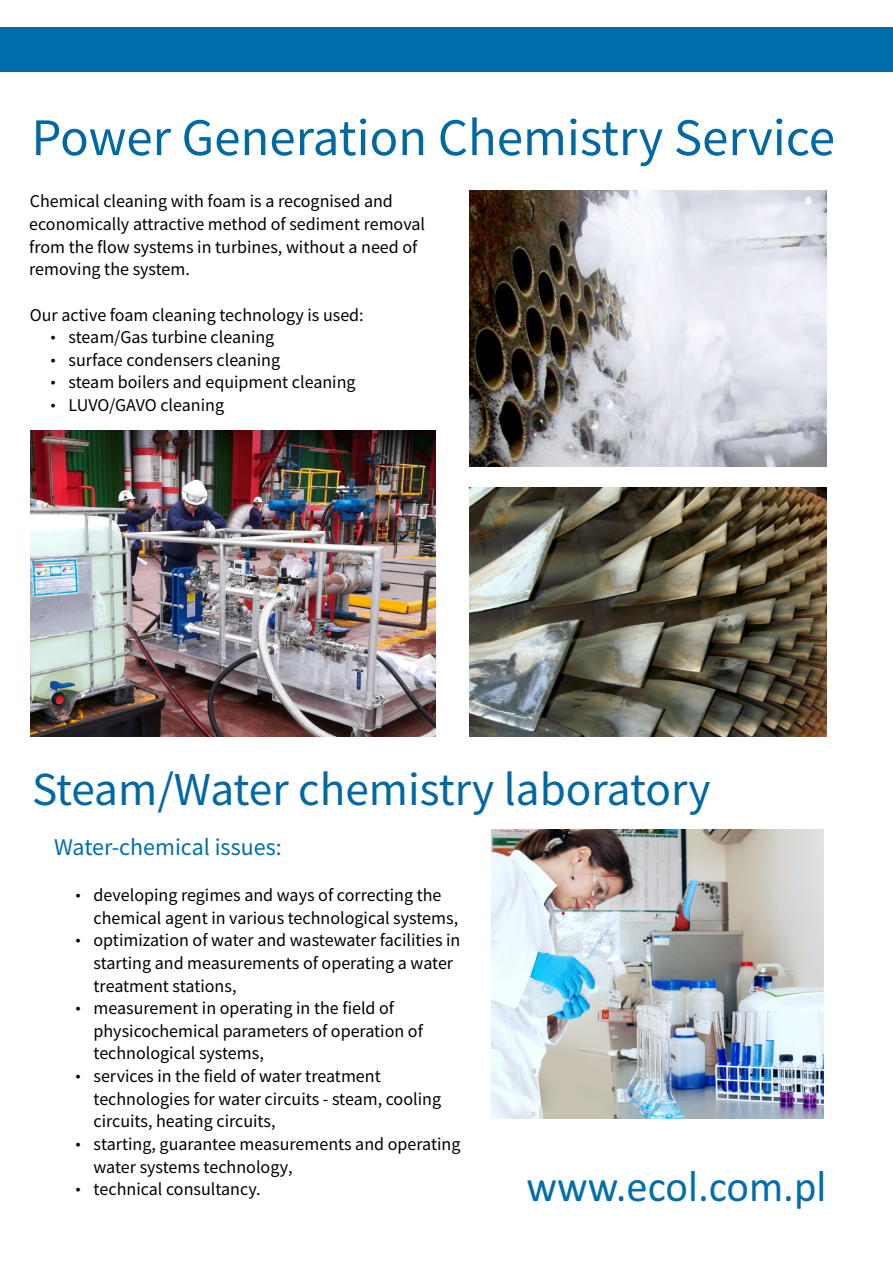
<style>
.page{position:relative;width:893px;height:1263px;background:#fff}
.page>*{position:absolute;margin:0;border:0;box-sizing:border-box;transform-origin:0 0}
.t1{font:52.95px "Source Sans Pro";color:#0068a3}
.t2{font:47.25px "Source Sans Pro";color:#0068a3}
.t3{font:44.25px "Calibri";color:#006ead}
.t4{font:24px "Source Sans Pro";color:#006ead}
.t5{font:18px/22.6px "Source Sans Pro";color:#000}
.s1{font-family:"Arial";font-size:15.3px}
</style>
<div class="page">
<div style="left:0;top:27px;width:893px;height:45px;background:#006ead"></div>
<img style="left:469px;top:191px;width:357px;height:276px">
<img style="left:491px;top:830px;width:332px;height:289px">
<img style="left:31px;top:430px;width:404px;height:306px">
<img style="left:469px;top:488px;width:357px;height:248px">
<h1 class="t1" style="left:31px;top:115px;width:805px">Power Generation Chemistry Service</h1>
<p class="t5" style="left:29px;top:192px;width:397px">Chemical cleaning with foam is a recognised and economically attractive method of sediment removal from the flow systems in turbines, without a need of removing the system.</p>
<p class="t5" style="left:30px;top:305px;width:335px">Our active foam cleaning technology is used:</p>
<p class="t5" style="left:50px;top:327px;width:225px"><span class="s1">•</span> steam/Gas turbine cleaning</p>
<p class="t5" style="left:50px;top:350px;width:231px"><span class="s1">•</span> surface condensers cleaning</p>
<p class="t5" style="left:50px;top:373px;width:307px"><span class="s1">•</span> steam boilers and equipment cleaning</p>
<p class="t5" style="left:50px;top:395px;width:175px"><span class="s1">•</span> LUVO/GAVO cleaning</p>
<h2 class="t2" style="left:32px;top:770px;width:680px">Steam/Water chemistry laboratory</h2>
<h3 class="t4" style="left:54px;top:837px;width:229px">Water-chemical issues:</h3>
<p class="t5" style="left:94px;top:885px;width:366px;text-indent:-18px"><span class="s1">•</span> developing regimes and ways of correcting the chemical agent in various technological systems,</p>
<p class="t5" style="left:94px;top:930px;width:368px;text-indent:-18px"><span class="s1">•</span> optimization of water and wastewater facilities in starting and measurements of operating a water treatment stations,</p>
<p class="t5" style="left:94px;top:998px;width:331px;text-indent:-18px"><span class="s1">•</span> measurement in operating in the field of physicochemical parameters of operation of technological systems,</p>
<p class="t5" style="left:93px;top:1066px;width:349px;text-indent:-18px"><span class="s1">•</span> services in the field of water treatment technologies for water circuits - steam, cooling circuits, heating circuits,</p>
<p class="t5" style="left:94px;top:1134px;width:369px;text-indent:-18px"><span class="s1">•</span> starting, guarantee measurements and operating water systems technology,</p>
<p class="t5" style="left:75px;top:1179px;width:187px"><span class="s1">•</span> technical consultancy.</p>
<h3 class="t3" style="left:526px;top:1167px;width:302px">www.ecol.com.pl</h3>
</div>
